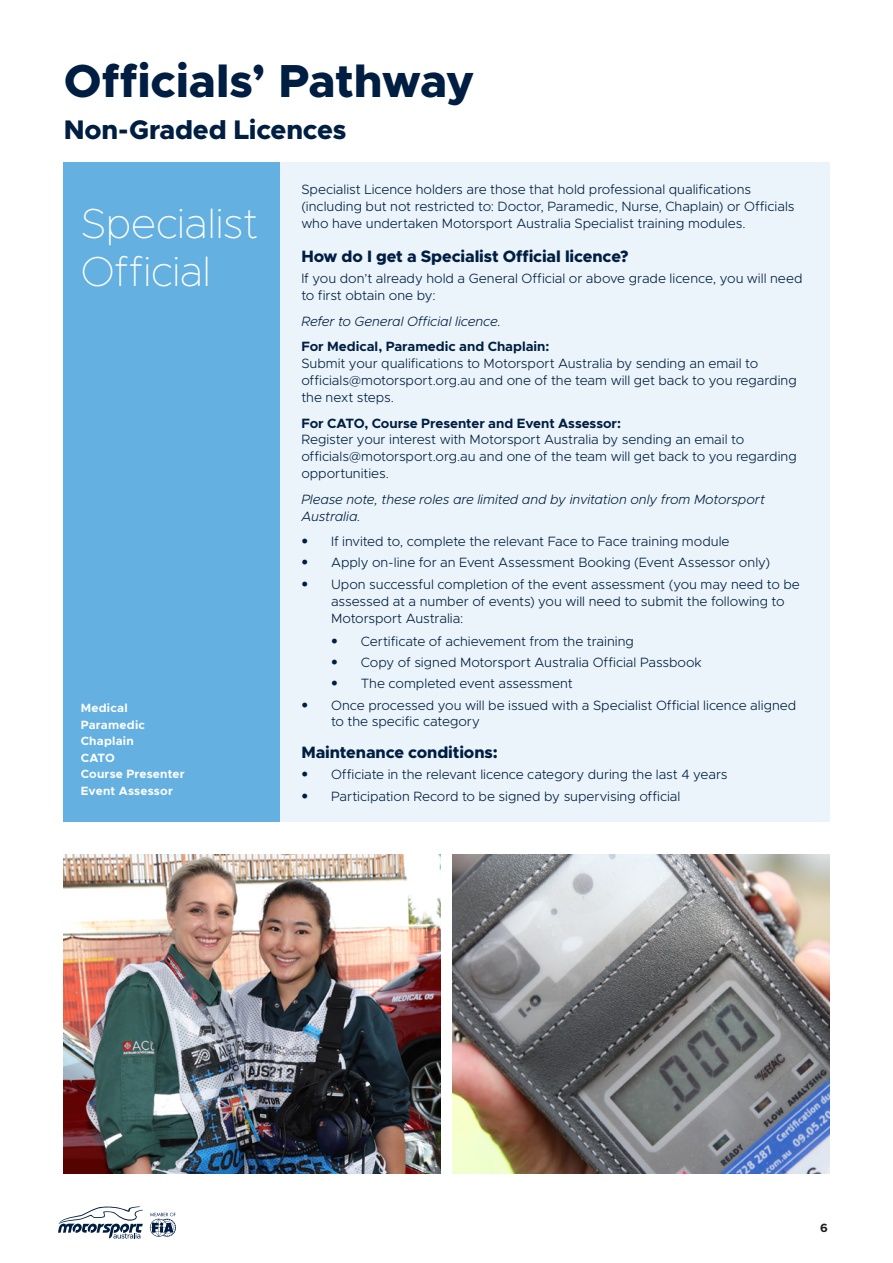
<style>
.page{position:relative;width:893px;height:1263px;background:#fff}
.page>*{position:absolute;margin:0;border:0;box-sizing:border-box;transform-origin:0 0}
.Heading_1{font:800 46.5px "Metropolis";letter-spacing:-.005em;color:#001e41}
.Chapter_Title{font:100 42px/48px "Metropolis";letter-spacing:-.005em;color:#fff}
.Heading_2{font:800 27px "Metropolis";letter-spacing:-.01em;color:#001e41}
.t1{font:800 16.5px "Metropolis";letter-spacing:-.01em;color:#001e41}
.t2{font:300 13.5px/17px "Metropolis";color:#001e41}
.t3{font:italic 300 13.5px/17px "Metropolis";letter-spacing:-.005em;color:#001e41}
.t4{font:700 13.5px "Metropolis";color:#001e41}
.Chapter_Title-2{font:700 12px "Metropolis";letter-spacing:.015em;color:#fff}
.t5{font:700 12px "Metropolis";color:#231f20}
.s1{font-family:"Helvetica"}
</style>
<div class="page">
<div style="left:280px;top:162px;width:549px;height:660px;background:#ebf4fa"></div>
<div style="left:64px;top:162px;width:216px;height:660px;background:#64b0e1"></div>
<img style="left:64px;top:855px;width:376px;height:319px">
<img style="left:453px;top:855px;width:376px;height:319px">
<svg style="left:58px;top:1206px;width:85px;height:32px"></svg>
<svg style="left:150px;top:1212px;width:26px;height:25px"></svg>
<p class="Heading_1" style="left:64px;top:51px;width:412px">Officials’ Pathway</p>
<p class="Heading_2" style="left:64px;top:113px;width:284px">Non-Graded Licences</p>
<p class="Chapter_Title" style="left:81px;top:200px;width:179px">Specialist<br>Official</p>
<p class="Chapter_Title-2" style="left:81px;top:700px;width:48px">Medical</p>
<p class="Chapter_Title-2" style="left:81px;top:717px;width:66px">Paramedic</p>
<p class="Chapter_Title-2" style="left:81px;top:733px;width:55px">Chaplain</p>
<p class="Chapter_Title-2" style="left:81px;top:750px;width:36px">CATO</p>
<p class="Chapter_Title-2" style="left:81px;top:766px;width:106px">Course Presenter</p>
<p class="Chapter_Title-2" style="left:81px;top:783px;width:94px">Event Assessor</p>
<p class="t2" style="left:301px;top:181px;width:495px">Specialist Licence holders are those that hold professional qualifications (including but not restricted to: Doctor, Paramedic, Nurse, Chaplain) or Officials who have undertaken Motorsport Australia Specialist training modules.</p>
<p class="t1" style="left:301px;top:246px;width:329px">How do I get a Specialist Official licence?</p>
<p class="t2" style="left:301px;top:270px;width:503px">If you don’t already hold a General Official or above grade licence, you will need to first obtain one by:</p>
<p class="t3" style="left:301px;top:313px;width:201px">Refer to General Official licence.</p>
<p class="t4" style="left:301px;top:338px;width:250px">For Medical, Paramedic and Chaplain:</p>
<p class="t2" style="left:301px;top:355px;width:497px">Submit your qualifications to Motorsport Australia by sending an email to officials@motorsport.org.au and one of the team will get back to you regarding the next steps.</p>
<p class="t4" style="left:301px;top:414px;width:321px">For CATO, Course Presenter and Event Assessor:</p>
<p class="t2" style="left:301px;top:431px;width:497px">Register your interest with Motorsport Australia by sending an email to officials@motorsport.org.au and one of the team will get back to you regarding opportunities.</p>
<p class="t3" style="left:301px;top:491px;width:465px">Please note, these roles are limited and by invitation only from Motorsport<br>Australia.</p>
<p class="t2" style="left:301px;top:533px;width:430px"><span class="s1">•</span> If invited to, complete the relevant Face to Face training module</p>
<p class="t2" style="left:301px;top:554px;width:470px"><span class="s1">•</span> Apply on-line for an Event Assessment Booking (Event Assessor only)</p>
<p class="t2" style="left:331px;top:575px;width:470px;text-indent:-30px"><span class="s1">•</span> Upon successful completion of the event assessment (you may need to be assessed at a number of events) you will need to submit the following to<br>Motorsport Australia:</p>
<p class="t2" style="left:331px;top:633px;width:304px"><span class="s1">•</span> Certificate of achievement from the training</p>
<p class="t2" style="left:331px;top:654px;width:372px"><span class="s1">•</span> Copy of signed Motorsport Australia Official Passbook</p>
<p class="t2" style="left:331px;top:675px;width:243px"><span class="s1">•</span> The completed event assessment</p>
<p class="t2" style="left:331px;top:696px;width:467px;text-indent:-30px"><span class="s1">•</span> Once processed you will be issued with a Specialist Official licence aligned to the specific category</p>
<p class="t1" style="left:301px;top:742px;width:198px">Maintenance conditions:</p>
<p class="t2" style="left:301px;top:766px;width:428px"><span class="s1">•</span> Officiate in the relevant licence category during the last 4 years</p>
<p class="t2" style="left:301px;top:787px;width:381px"><span class="s1">•</span> Participation Record to be signed by supervising official</p>
<p class="t5" style="left:820px;top:1220px;width:9px">6</p>
</div>
